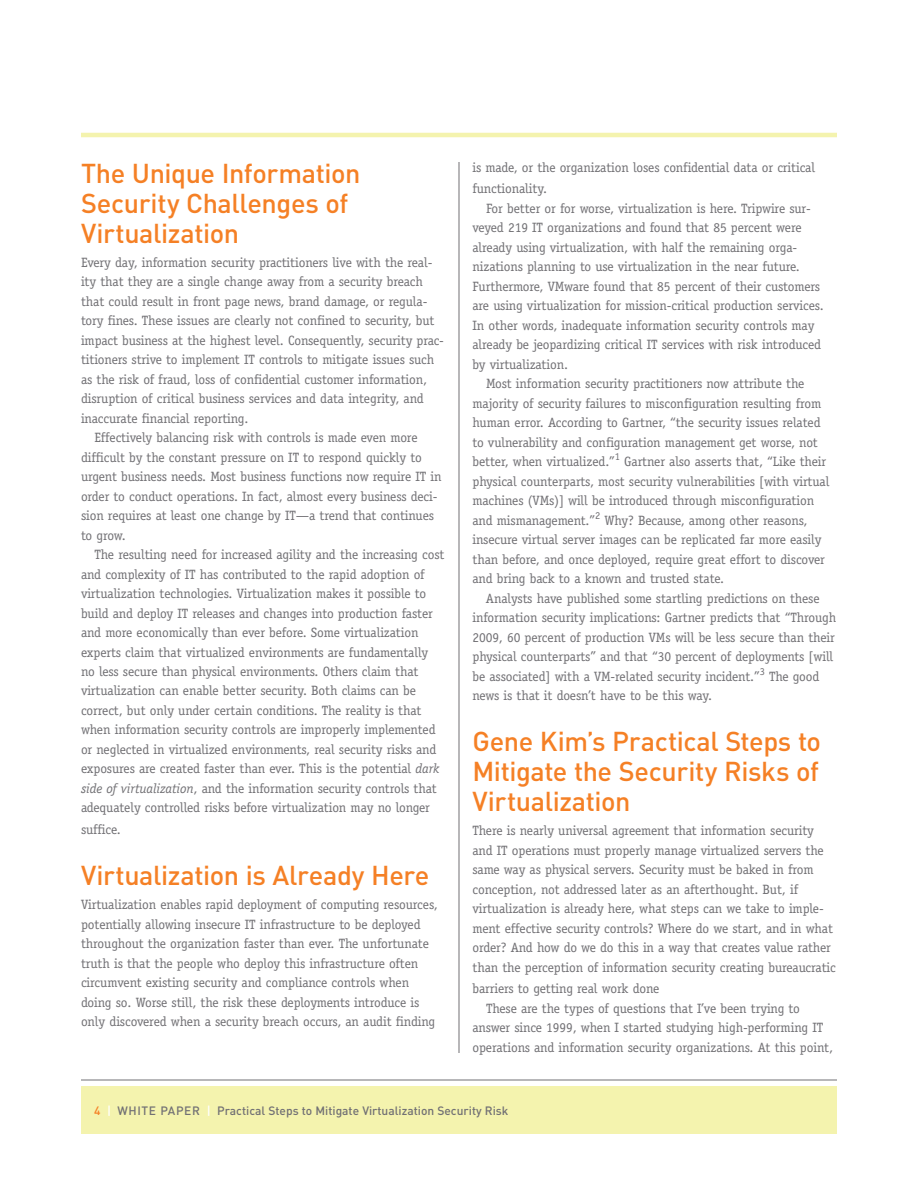
<style>
.page{position:relative;width:918px;height:1188px;background:#fff}
.page>*{position:absolute;margin:0;border:0;box-sizing:border-box;transform-origin:0 0}
.t1{font:500 27px/30px "DIN Pro";letter-spacing:-.015em;color:#f58025}
.t2{font:13.5px/19.5px "Officina Serif Std";letter-spacing:-.01em;color:#717074}
.t3{font:500 12px "DIN Pro";color:#717074}
.s1{font-style:italic}
.s2{color:#f58025}
.s3{color:#fff}
</style>
<div class="page">
<div style="left:81px;top:1087px;width:756px;height:47px;background:#f4f3ae"></div>
<hr style="left:81px;top:133px;width:756px;height:4px;background:#f4f3ae">
<hr style="left:81px;top:1080px;width:756px;height:1px;background:#717074">
<hr style="left:459px;top:162px;width:1px;height:891px;background:#717074">
<h1 class="t1" style="left:81px;top:157px;width:281px">The Unique Information<br>Security Challenges of<br>Virtualization</h1>
<p class="t2" style="left:81px;top:252px;width:353px">Every day, information security practitioners live with the real-</p>
<p class="t2" style="left:81px;top:272px;width:343px">ity that they are a single change away from a security breach</p>
<p class="t2" style="left:81px;top:291px;width:348px">that could result in front page news, brand damage, or regula-</p>
<p class="t2" style="left:81px;top:311px;width:355px">tory fines. These issues are clearly not confined to security, but</p>
<p class="t2" style="left:81px;top:330px;width:365px">impact business at the highest level. Consequently, security prac-</p>
<p class="t2" style="left:81px;top:350px;width:355px">titioners strive to implement IT controls to mitigate issues such</p>
<p class="t2" style="left:81px;top:369px;width:348px">as the risk of fraud, loss of confidential customer information,</p>
<p class="t2" style="left:81px;top:389px;width:344px">disruption of critical business services and data integrity, and</p>
<p class="t2" style="left:81px;top:408px;width:169px">inaccurate financial reporting.</p>
<p class="t2" style="left:94px;top:428px;width:325px">Effectively balancing risk with controls is made even more</p>
<p class="t2" style="left:81px;top:447px;width:342px">difficult by the constant pressure on IT to respond quickly to</p>
<p class="t2" style="left:81px;top:467px;width:362px">urgent business needs. Most business functions now require IT in</p>
<p class="t2" style="left:81px;top:486px;width:358px">order to conduct operations. In fact, almost every business deci-</p>
<p class="t2" style="left:81px;top:506px;width:355px">sion requires at least one change by IT—a trend that continues</p>
<p class="t2" style="left:81px;top:525px;width:46px">to grow.</p>
<p class="t2" style="left:94px;top:545px;width:352px">The resulting need for increased agility and the increasing cost</p>
<p class="t2" style="left:81px;top:564px;width:345px">and complexity of IT has contributed to the rapid adoption of</p>
<p class="t2" style="left:81px;top:584px;width:347px">virtualization technologies. Virtualization makes it possible to</p>
<p class="t2" style="left:81px;top:603px;width:353px">build and deploy IT releases and changes into production faster</p>
<p class="t2" style="left:81px;top:623px;width:339px">and more economically than ever before. Some virtualization</p>
<p class="t2" style="left:81px;top:642px;width:349px">experts claim that virtualized environments are fundamentally</p>
<p class="t2" style="left:81px;top:662px;width:339px">no less secure than physical environments. Others claim that</p>
<p class="t2" style="left:81px;top:681px;width:337px">virtualization can enable better security. Both claims can be</p>
<p class="t2" style="left:81px;top:701px;width:342px">correct, but only under certain conditions. The reality is that</p>
<p class="t2" style="left:81px;top:720px;width:356px">when information security controls are improperly implemented</p>
<p class="t2" style="left:81px;top:740px;width:357px">or neglected in virtualized environments, real security risks and</p>
<p class="t2" style="left:81px;top:759px;width:360px">exposures are created faster than ever. This is the potential <span class="s1">dark</span></p>
<p class="t2" style="left:81px;top:779px;width:357px"><span class="s1">side of virtualization</span>, and the information security controls that</p>
<p class="t2" style="left:81px;top:798px;width:351px">adequately controlled risks before virtualization may no longer</p>
<p class="t2" style="left:81px;top:820px;width:41px">suffice.</p>
<h1 class="t1" style="left:81px;top:859px;width:350px">Virtualization is Already H ere</h1>
<p class="t2" style="left:81px;top:895px;width:358px">Virtualization enables rapid deployment of computing resources, potentially allowing insecure IT infrastructure to be deployed throughout the organization faster than ever. The unfortunate truth is that the people who deploy this infrastructure often circumvent existing security and compliance controls when doing so. Worse still, the risk these deployments introduce is only discovered when a security breach occurs, an audit finding</p>
<p class="t2" style="left:472px;top:156px;width:344px;line-height:21.6px">is made, or the organization loses confidential data or critical functionality.</p>
<p class="t2" style="left:472px;top:198px;width:353px;text-indent:14px">For better or for worse, virtualization is here. Tripwire sur&shy;veyed 219 IT organizations and found that 85 percent were already using virtualization, with half the remaining orga&shy;nizations planning to use virtualization in the near future.<br>Furthermore, VMware found that 85 percent of their customers are using virtualization for mission-critical production services.<br>In other words, inadequate information security controls may already be jeopardizing critical IT services with risk introduced by virtualization.</p>
<p class="t2" style="left:472px;top:374px;width:358px;text-indent:14px">Most information security practitioners now attribute the majority of security failures to misconfiguration resulting from human error. According to Gartner, “the security issues related to vulnerability and configuration management get worse, not better, when virtualized.”<sup>1</sup> Gartner also asserts that, “Like their physical counterparts, most security vulnerabilities [with virtual machines (VMs)] will be introduced through misconfiguration and mismanagement.”<sup>2</sup> Why? Because, among other reasons, insecure virtual server images can be replicated far more easily than before, and once deployed, require great effort to discover and bring back to a known and trusted state.</p>
<p class="t2" style="left:472px;top:588px;width:365px;text-indent:14px">Analysts have published some startling predictions on these information security implications: Gartner predicts that “Through 2009, 60 percent of production VMs will be less secure than their physical counterparts” and that “30 percent of deployments [will be associated] with a VM-related security incident.”<sup>3</sup> The good news is that it doesn’t have to be this way.</p>
<h1 class="t1" style="left:472px;top:725px;width:350px;text-align:justify">Gene Kim’s Practical Steps to Mitigate the Security Risks of Virtualization</h1>
<p class="t2" style="left:472px;top:821px;width:365px">There is nearly universal agreement that information security and IT operations must properly manage virtualized servers the same way as physical servers. Security must be baked in from conception, not addressed later as an afterthought. But, if virtualization is already here, what steps can we take to imple&shy;ment effective security controls? Where do we start, and in what order? And how do we do this in a way that creates value rather than the perception of information security creating bureaucratic</p>
<p class="t2" style="left:472px;top:979px;width:188px">barriers to getting real work done</p>
<p class="t2" style="left:486px;top:999px;width:315px">These are the types of questions that I’ve been trying to</p>
<p class="t2" style="left:472px;top:1018px;width:352px">answer since 1999, when I started studying high-performing IT</p>
<p class="t2" style="left:472px;top:1038px;width:362px">operations and information security organizations. At this point,</p>
<p class="t3" style="left:94px;top:1102px;width:98px"><span class="s2">4</span> <span class="s3">|</span> WH ITE PAPER</p>
<p class="t3" style="left:207px;top:1102px;width:303px"><span class="s3">|</span> Practical Steps to Mitigate Virtualization Security Risk</p>
</div>
